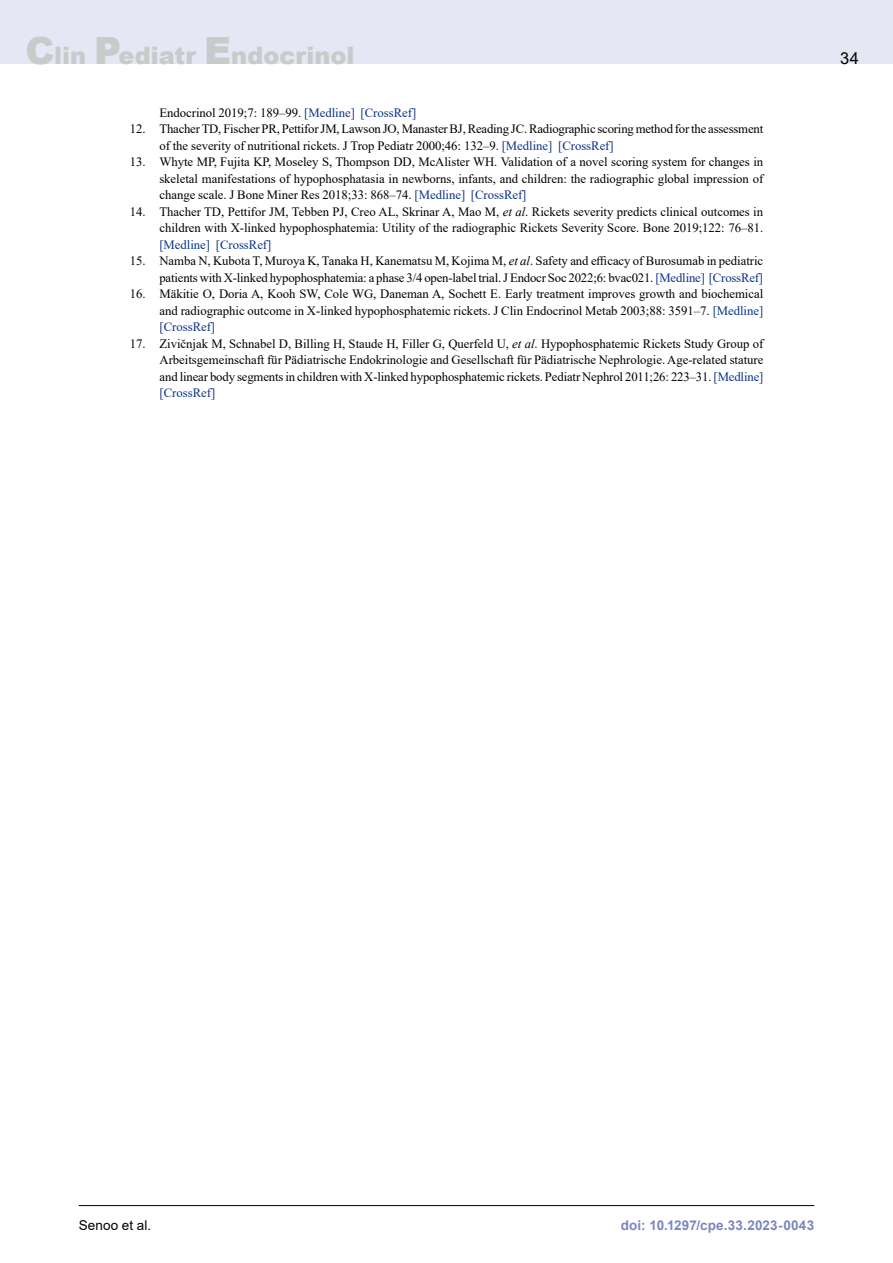
<style>
.page{position:relative;width:893px;height:1263px;background:#fff}
.page>*{position:absolute;margin:0;border:0;box-sizing:border-box;transform-origin:0 0}
.t1{font:900 24px "Arial";color:#c9caca}
.t2{font:16.5px "Arial";color:#000}
.t3{font:700 13.5px "Arial";letter-spacing:.015em;color:#7c86c1}
.t4{font:13.5px "Arial";letter-spacing:.01em;color:#000}
.t5{font:12.75px/16.5px "Times New Roman";letter-spacing:-.005em;color:#000;text-align:justify}
.t6{font:12.75px "Times New Roman";letter-spacing:-.005em;color:#0c3388}
.s1{font-size:37.5px}
.s2{color:#0c3388}
.s3{font-style:italic}
</style>
<div class="page">
<div style="left:0;top:0;width:893px;height:64px;background:#e6e7f4"></div>
<hr style="left:79px;top:1205px;width:735px;height:1px;background:#000">
<h1 class="t1" style="left:26px;top:38px;width:330px"><span class="s1">C</span>lin <span class="s1">P</span>ediatr <span class="s1">E</span>ndocrinol</h1>
<p class="t5" style="left:159px;top:104px;width:258px">Endocrinol 2019;7: 189–99. <span class="s2">[Medline] [CrossRef]</span></p>
<p class="t5" style="left:159px;top:120px;width:605px;text-indent:-30px">12. ThacherTD, Fischer PR, Pettifor JM, Lawson JO, Manaster BJ, Reading JC. Radiographic scoring method for the assessment of the severity of nutritional rickets. J Trop Pediatr 2000;46: 132–9. <span class="s2">[Medline] [CrossRef]</span></p>
<p class="t5" style="left:159px;top:153px;width:605px;text-indent:-30px">13. Whyte MP, Fujita KP, Moseley S, Thompson DD, McAlister WH. Validation of a novel scoring system for changes in skeletal manifestations of hypophosphatasia in newborns, infants, and children: the radiographic global impression of change scale. J Bone Miner Res 2018;33: 868–74. <span class="s2">[Medline] [CrossRef]</span></p>
<p class="t5" style="left:130px;top:203px;width:635px;text-align:right">14. Thacher TD, Pettifor JM, Tebben PJ, Creo AL, Skrinar A, Mao M, <span class="s3">et al</span>. Rickets severity predicts clinical outcomes in children with X-linked hypophosphatemia: Utility of the radiographic Rickets Severity Score. Bone 2019;122: 76–81.</p>
<p class="t6" style="left:159px;top:236px;width:113px">[Medline] [CrossRef]</p>
<p class="t5" style="left:130px;top:252px;width:635px;text-align:right">15. Namba N, Kubota T, Muroya K, Tanaka H, Kanematsu M, Kojima M, <span class="s3">et al</span>. Safety and efficacy of Burosumab in pediatric patients with X-linked hypophosphatemia: a phase 3/4 open-label trial. J Endocr Soc 2022;6: bvac021. <span class="s2">[Medline] [CrossRef]</span></p>
<p class="t5" style="left:159px;top:285px;width:605px;text-indent:-30px">16. Mäkitie O, Doria A, Kooh SW, Cole WG, Daneman A, Sochett E. Early treatment improves growth and biochemical and radiographic outcome in X-linked hypophosphatemic rickets. J Clin Endocrinol Metab 2003;88: 3591–7. <span class="s2">[Medline] [CrossRef]</span></p>
<p class="t5" style="left:160px;top:335px;width:605px;text-indent:-30px">17. Zivičnjak M, Schnabel D, Billing H, Staude H, Filler G, Querfeld U, <span class="s3">et al</span>. Hypophosphatemic Rickets Study Group of Arbeitsgemeinschaft für Pädiatrische Endokrinologie and Gesellschaft für Pädiatrische Nephrologie. Age-related stature and linear body segments in children with X-linked hypophosphatemic rickets. Pediatr Nephrol 2011;26: 223–31. <span class="s2">[Medline] [CrossRef]</span></p>
<p class="t2" style="left:840px;top:47px;width:20px">34</p>
<p class="t4" style="left:79px;top:1216px;width:74px">Senoo et al.</p>
<p class="t3" style="left:621px;top:1216px;width:195px">doi: 10.1297/cpe.33.2023-0043</p>
</div>
